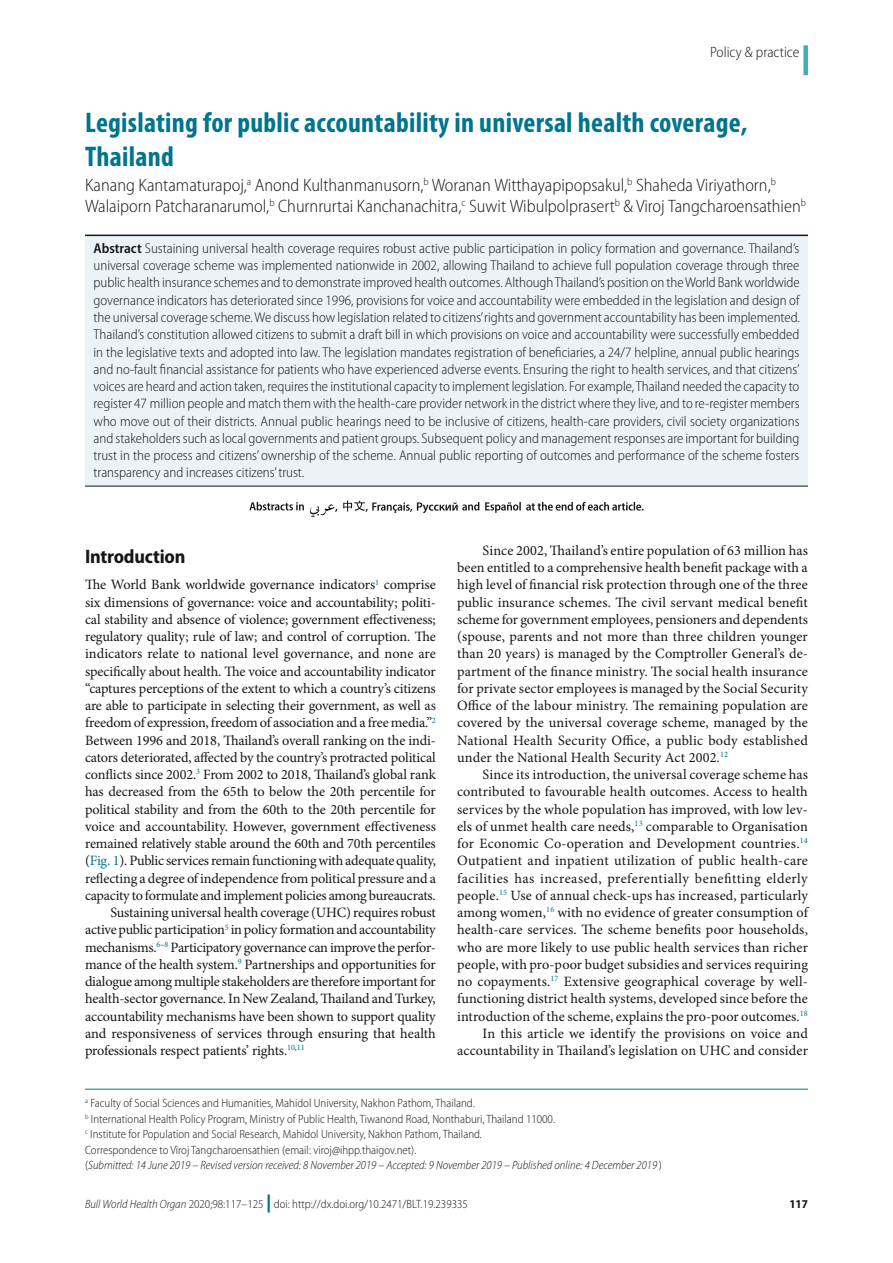
<style>
.page{position:relative;width:893px;height:1263px;background:#fff}
.page>*{position:absolute;margin:0;border:0;box-sizing:border-box;transform-origin:0 0}
.t1{font:700 condensed 28.5px/33.8px "Myriad Pro";letter-spacing:.01em;color:#00758d}
.t2{font:700 semi-condensed 19.5px "Myriad Pro";letter-spacing:-.01em;color:#151616}
.t3{font:300 semi-condensed 18px/21px "Myriad Pro";color:#151616}
.t4{font:300 semi-condensed 15px "Myriad Pro";color:#151616}
.t5{font:14.25px/17.2px "Minion Pro";letter-spacing:-.005em;color:#151616;text-align:justify}
.t6{font:300 semi-condensed 14.25px/17.2px "Myriad Pro";color:#151616;text-align:justify}
.t7{font:300 semi-condensed 12px/15.6px "Myriad Pro";color:#151616}
.t8{font:700 semi-condensed 12px "Myriad Pro";color:#151616}
.s1{font-weight:600}
.s2{color:#00758d}
.s3{font-style:italic}
.s4{font-weight:900;font-stretch:normal;font-size:18px;color:#00758d}
</style>
<div class="page">
<div style="left:803px;top:45px;width:5px;height:30px;background:#3eacb9"></div>
<div style="left:85px;top:235px;width:723px;height:251px;background:#ebf3f6"></div>
<hr style="left:85px;top:1089px;width:723px;height:1px;background:#00758d">
<hr style="left:85px;top:486px;width:723px;height:1px;background:#151616">
<hr style="left:85px;top:235px;width:723px;height:1px;background:#151616">
<svg style="left:310px;top:500px;width:334px;height:17px"></svg>
<svg style="left:249px;top:502px;width:55px;height:8px"></svg>
<p class="t4" style="left:710px;top:44px;width:91px">Policy &amp; practice</p>
<h1 class="t1" style="left:85px;top:106px;width:664px">Legislating for public accountability in universal health coverage,<br>Thailand</h1>
<p class="t3" style="left:85px;top:175px;width:722px">Kanang Kantamaturapoj,<sup>a</sup> Anond Kulthanmanusorn,<sup>b</sup> Woranan Witthayapipopsakul,<sup>b</sup> Shaheda Viriyathorn,<sup>b<br></sup>Walaiporn Patcharanarumol,<sup>b</sup> Churnrurtai Kanchanachitra,<sup>c</sup> Suwit Wibulpolprasert<sup>b</sup> &amp; Viroj Tangcharoensathien<sup>b</sup></p>
<p class="t6" style="left:94px;top:240px;width:708px"><span class="s1">Abstract</span> Sustaining universal health coverage requires robust active public participation in policy formation and governance. Thailand’s universal coverage scheme was implemented nationwide in 2002, allowing Thailand to achieve full population coverage through three public health insurance schemes and to demonstrate improved health outcomes. Although Thailand’s position on the World Bank worldwide governance indicators has deteriorated since 1996, provisions for voice and accountability were embedded in the legislation and design of the universal coverage scheme. We discuss how legislation related to citizens’rights and government accountability has been implemented.<br>Thailand’s constitution allowed citizens to submit a draft bill in which provisions on voice and accountability were successfully embedded in the legislative texts and adopted into law. The legislation mandates registration of beneficiaries, a 24/7 helpline, annual public hearings and no-fault financial assistance for patients who have experienced adverse events. Ensuring the right to health services, and that citizens’ voices are heard and action taken, requires the institutional capacity to implement legislation. For example, Thailand needed the capacity to register 47 million people and match them with the health-care provider network in the district where they live, and to re-register members who move out of their districts. Annual public hearings need to be inclusive of citizens, health-care providers, civil society organizations and stakeholders such as local governments and patient groups. Subsequent policy and management responses are important for building trust in the process and citizens’ ownership of the scheme. Annual public reporting of outcomes and performance of the scheme fosters transparency and increases citizens’ trust.</p>
<h2 class="t2" style="left:85px;top:544px;width:102px">Introduction</h2>
<p class="t5" style="left:85px;top:576px;width:352px">The World Bank worldwide governance indicators<sup>1</sup> comprise</p>
<p class="t5" style="left:85px;top:593px;width:352px">six dimensions of governance: voice and accountability; politi-</p>
<p class="t5" style="left:85px;top:611px;width:352px">cal stability and absence of violence; government effectiveness;</p>
<p class="t5" style="left:85px;top:628px;width:352px">regulatory quality; rule of law; and control of corruption. The</p>
<p class="t5" style="left:85px;top:645px;width:352px">indicators relate to national level governance, and none are</p>
<p class="t5" style="left:85px;top:662px;width:352px">specifically about health. The voice and accountability indicator</p>
<p class="t5" style="left:85px;top:680px;width:352px">“captures perceptions of the extent to which a country’s citizens</p>
<p class="t5" style="left:85px;top:697px;width:352px">are able to participate in selecting their government, as well as</p>
<p class="t5" style="left:85px;top:714px;width:352px">freedom of expression, freedom of association and a free media.”<sup>2</sup></p>
<p class="t5" style="left:85px;top:731px;width:352px">Between 1996 and 2018, Thailand’s overall ranking on the indi-</p>
<p class="t5" style="left:85px;top:749px;width:352px">cators deteriorated, affected by the country’s protracted political</p>
<p class="t5" style="left:85px;top:766px;width:352px">conflicts since 2002.<sup>3</sup> From 2002 to 2018, Thailand’s global rank</p>
<p class="t5" style="left:85px;top:783px;width:352px">has decreased from the 65th to below the 20th percentile for</p>
<p class="t5" style="left:85px;top:800px;width:352px">political stability and from the 60th to the 20th percentile for</p>
<p class="t5" style="left:85px;top:818px;width:352px">voice and accountability. However, government effectiveness</p>
<p class="t5" style="left:85px;top:835px;width:352px">remained relatively stable around the 60th and 70th percentiles</p>
<p class="t5" style="left:85px;top:852px;width:352px">(<span class="s2">Fig. 1</span>). Public services remain functioning with adequate quality,</p>
<p class="t5" style="left:85px;top:869px;width:352px">reflecting a degree of independence from political pressure and a</p>
<p class="t5" style="left:85px;top:887px;width:352px">capacity to formulate and implement policies among bureaucrats.</p>
<p class="t5" style="left:111px;top:904px;width:327px">Sustaining universal health coverage (UHC) requires robust</p>
<p class="t5" style="left:85px;top:921px;width:352px">active public participation<sup>5</sup> in policy formation and accountability</p>
<p class="t5" style="left:85px;top:938px;width:352px">mechanisms.<sup>6</sup><sup>–</sup><sup>8</sup> Participatory governance can improve the perfor-</p>
<p class="t5" style="left:85px;top:956px;width:352px">mance of the health system.<sup>9</sup> Partnerships and opportunities for</p>
<p class="t5" style="left:85px;top:973px;width:352px">dialogue among multiple stakeholders are therefore important for</p>
<p class="t5" style="left:85px;top:990px;width:352px">health-sector governance. In New Zealand, Thailand and Turkey,</p>
<p class="t5" style="left:85px;top:1007px;width:352px">accountability mechanisms have been shown to support quality</p>
<p class="t5" style="left:85px;top:1025px;width:352px">and responsiveness of services through ensuring that health</p>
<p class="t5" style="left:85px;top:1042px;width:221px">professionals respect patients’ rights.<sup>10</sup><sup>,</sup><sup>11</sup></p>
<p class="t5" style="left:457px;top:542px;width:352px;text-indent:26px">Since 2002, Thailand’s entire population of 63 million has been entitled to a comprehensive health benefit package with a high level of financial risk protection through one of the three public insurance schemes. The civil servant medical benefit scheme for government employees, pensioners and dependents (spouse, parents and not more than three children younger than 20 years) is managed by the Comptroller General’s de&shy;partment of the finance ministry. The social health insurance for private sector employees is managed by the Social Security Office of the labour ministry. The remaining population are covered by the universal coverage scheme, managed by the National Health Security Office, a public body established under the National Health Security Act 2002.<sup>12</sup></p>
<p class="t5" style="left:457px;top:766px;width:352px;text-align:right">Since its introduction, the universal coverage scheme has contributed to favourable health outcomes. Access to health services by the whole population has improved, with low lev&shy;els of unmet health care needs,<sup>13</sup> comparable to Organisation for Economic Co-operation and Development countries.<sup>14<br></sup>Outpatient and inpatient utilization of public health-care facilities has increased, preferentially benefitting elderly people.<sup>15</sup> Use of annual check-ups has increased, particularly among women,<sup>16</sup> with no evidence of greater consumption of health-care services. The scheme benefits poor households, who are more likely to use public health services than richer people, with pro-poor budget subsidies and services requiring no copayments.<sup>17</sup> Extensive geographical coverage by well&shy;functioning district health systems, developed since before the introduction of the scheme, explains the pro-poor outcomes.<sup>18<br></sup>In this article we identify the provisions on voice and accountability in Thailand’s legislation on UHC and consider</p>
<p class="t7" style="left:85px;top:1095px;width:578px"><sup>a</sup> Faculty of Social Sciences and Humanities, Mahidol University, Nakhon Pathom, Thailand.<br><sup>b</sup> International Health Policy Program, Ministry of Public Health, Tiwanond Road, Nonthaburi, Thailand 11000.<br><sup>c</sup> Institute for Population and Social Research, Mahidol University, Nakhon Pathom, Thailand.<br>Correspondence to Viroj Tangcharoensathien (email: viroj@ihpp.thaigov.net).<br>(<span class="s3">Submitted: 14 June 2019 – Revised version received: 8 November 2019 – Accepted: 9 November 2019 – Published online: 4 December 2019</span> )</p>
<p class="t7" style="left:85px;top:1197px;width:384px"><span class="s3">Bull World Health Organ</span> 2020;98:117–125 <span class="s4">|</span> doi: http://dx.doi.org/10.2471/BLT.19.239335</p>
<p class="t8" style="left:789px;top:1196px;width:20px">117</p>
</div>
